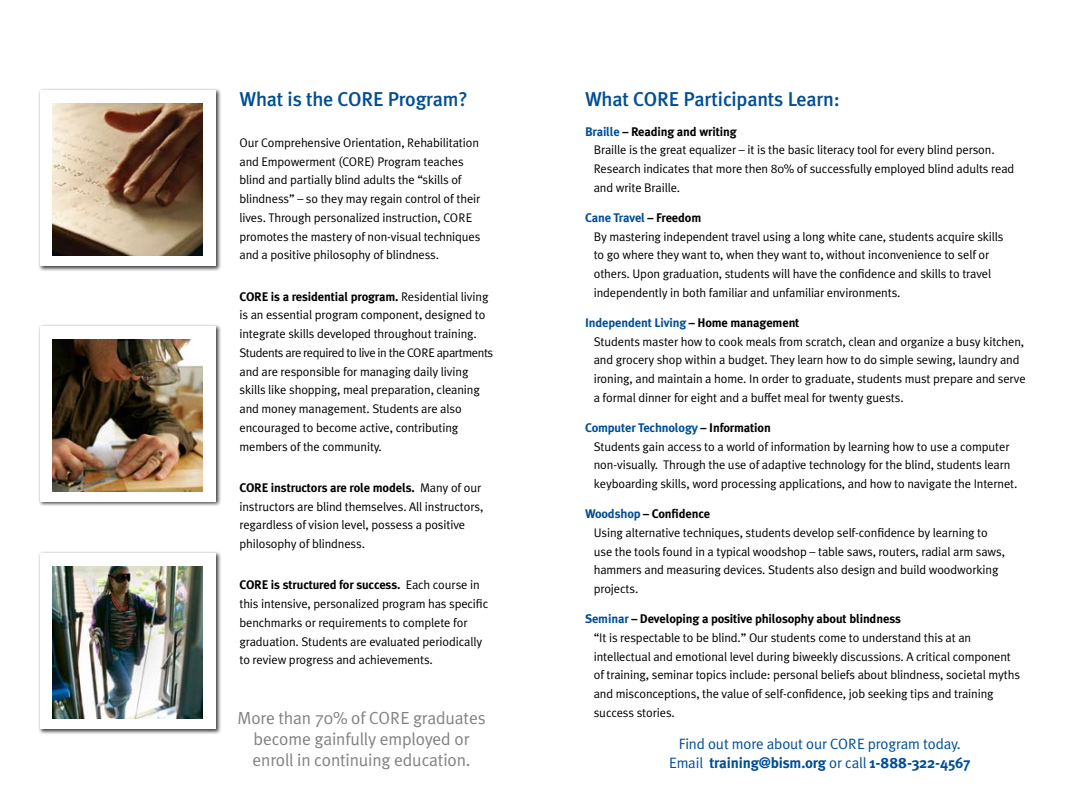
<style>
.page{position:relative;width:1080px;height:810px;background:#fff}
.page>*{position:absolute;margin:0;border:0;box-sizing:border-box;transform-origin:0 0}
.t1{font:500 20px "Meta Plus";letter-spacing:-.01em;color:#004e95}
.t2{font:17.5px/21.2px "Meta Plus Normal";letter-spacing:-.01em;color:#808285}
.t3{font:700 15px "Meta Plus";letter-spacing:-.01em;color:#004e95}
.t4{font:15px "Meta Plus Normal";letter-spacing:-.01em;color:#004e95}
.t5{font:12.5px/18.8px "Meta Plus Normal";letter-spacing:-.01em;color:#000}
.t6{font:700 12.5px "Meta Plus";letter-spacing:-.01em;color:#000}
.t7{font:700 12.5px "Meta Plus";letter-spacing:-.01em;color:#004e95}
.s1{font-family:"Meta Plus Normal";font-weight:400}
.s2{color:#004e95}
.s3{color:#000}
</style>
<div class="page">
<div style="left:38px;top:324px;width:183px;height:183px;background:#000;opacity:.75"></div>
<div style="left:40px;top:326px;width:176px;height:176px;background:#fff"></div>
<img style="left:53px;top:339px;width:150px;height:152px">
<div style="left:38px;top:551px;width:183px;height:183px;background:#000;opacity:.75"></div>
<div style="left:40px;top:553px;width:176px;height:176px;background:#fff"></div>
<img style="left:53px;top:566px;width:150px;height:152px">
<div style="left:38px;top:88px;width:183px;height:183px;background:#000;opacity:.75"></div>
<div style="left:40px;top:90px;width:176px;height:176px;background:#fff"></div>
<img style="left:53px;top:103px;width:150px;height:152px">
<h1 class="t1" style="left:239px;top:87px;width:230px">What is the CORE Program?</h1>
<p class="t5" style="left:239px;top:133px;width:243px">Our Comprehensive Orientation, Rehabilitation and Empowerment (CORE) Program teaches blind and partially blind adults the “skills of blindness” – so they may regain control of their lives. Through personalized instruction, CORE promotes the mastery of non-visual techniques and a positive philosophy of blindness.</p>
<p class="t6" style="left:239px;top:289px;width:251px">CORE is a residential program. <span class="s1">Residential living</span></p>
<p class="t5" style="left:239px;top:306px;width:255px">is an essential program component, designed to integrate skills developed throughout training.<br>Students are required to live in the CORE apartments and are responsible for managing daily living skills like shopping, meal preparation, cleaning and money management. Students are also encouraged to become active, contributing members of the community.</p>
<p class="t6" style="left:239px;top:480px;width:243px">CORE instructors are role models. <span class="s1">Many of our</span></p>
<p class="t5" style="left:239px;top:497px;width:245px">instructors are blind themselves. All instructors, regardless of vision level, possess a positive philosophy of blindness.</p>
<p class="t6" style="left:239px;top:578px;width:242px">CORE is structured for success. <span class="s1">Each course in</span></p>
<p class="t5" style="left:239px;top:594px;width:250px">this intensive, personalized program has specific benchmarks or requirements to complete for graduation. Students are evaluated periodically to review progress and achievements.</p>
<h1 class="t1" style="left:585px;top:87px;width:256px">What CORE Participants Learn:</h1>
<p class="t6" style="left:585px;top:124px;width:153px"><span class="s2">Braille</span> – Reading and writing</p>
<p class="t5" style="left:594px;top:141px;width:422px">Braille is the great equalizer – it is the basic literacy tool for every blind person.<br>Research indicates that more then 80% of successfully employed blind adults read and write Braille.</p>
<p class="t7" style="left:585px;top:210px;width:118px">Cane Travel <span class="s3">– Freedom</span></p>
<p class="t5" style="left:594px;top:227px;width:411px">By mastering independent travel using a long white cane, students acquire skills to go where they want to, when they want to, without inconvenience to self or others. Upon graduation, students will have the confidence and skills to travel independently in both familiar and unfamiliar environments.</p>
<p class="t7" style="left:585px;top:315px;width:216px">Independent Living <span class="s3">– Home management</span></p>
<p class="t5" style="left:594px;top:332px;width:434px">Students master how to cook meals from scratch, clean and organize a busy kitchen, and grocery shop within a budget. They learn how to do simple sewing, laundry and ironing, and maintain a home. In order to graduate, students must prepare and serve a formal dinner for eight and a buffet meal for twenty guests.</p>
<p class="t7" style="left:585px;top:420px;width:187px">Computer Technology <span class="s3">– Information</span></p>
<p class="t5" style="left:594px;top:437px;width:425px">Students gain access to a world of information by learning how to use a computer non-visually. Through the use of adaptive technology for the blind, students learn keyboarding skills, word processing applications, and how to navigate the Internet.</p>
<p class="t6" style="left:585px;top:507px;width:127px"><span class="s2">Woodshop</span> – Confidence</p>
<p class="t5" style="left:594px;top:523px;width:413px">Using alternative techniques, students develop self-confidence by learning to use the tools found in a typical woodshop – table saws, routers, radial arm saws, hammers and measuring devices. Students also design and build woodworking projects.</p>
<p class="t6" style="left:585px;top:612px;width:318px"><span class="s2">Seminar</span> – Developing a positive philosophy about blindness</p>
<p class="t5" style="left:594px;top:628px;width:428px">“It is respectable to be blind.” Our students come to understand this at an intellectual and emotional level during biweekly discussions. A critical component of training, seminar topics include: personal beliefs about blindness, societal myths and misconceptions, the value of self-confidence, job seeking tips and training</p>
<h2 class="t2" style="left:238px;top:707px;width:250px">More than 70% of CORE graduates</h2>
<p class="t5" style="left:594px;top:703px;width:83px">success stories.</p>
<h2 class="t2" style="left:253px;top:728px;width:219px">become gainfully employed or enroll in continuing education.</h2>
<p class="t4" style="left:679px;top:736px;width:283px">Find out more about our CORE program today.</p>
<p class="t3" style="left:669px;top:754px;width:303px"><span class="s1">Email</span> training@bism.org <span class="s1">or call</span> 1-888-322-4567</p>
</div>
